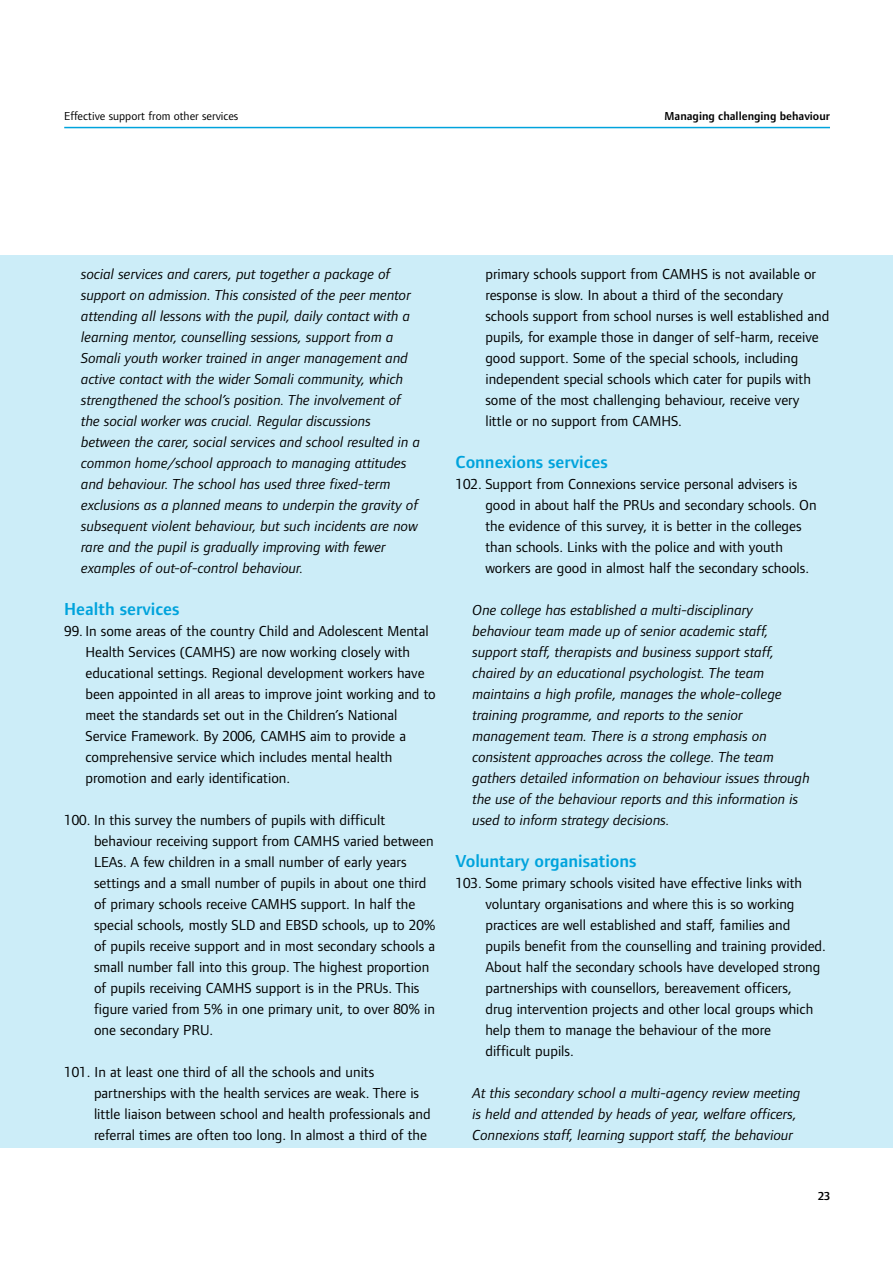
<style>
.page{position:relative;width:893px;height:1263px;background:#fff}
.page>*{position:absolute;margin:0;border:0;box-sizing:border-box;transform-origin:0 0}
.t1{font:600 18px "Foundry Form Sans";color:#00a3dc}
.t2{font:15px/21px "Foundry Form Sans";color:#000}
.t3{font:italic 15px/21px "Foundry Form Sans";color:#000}
.t4{font:12px "Foundry Form Sans";color:#000}
.t5{font:600 12px "Foundry Form Sans";color:#000}
</style>
<div class="page">
<hr style="left:64px;top:127px;width:766px;height:1px;background:#00a3dc">
<div style="left:0;top:255px;width:892px;height:893px;background:#ccedf8"></div>
<p class="t4" style="left:64px;top:112px;width:176px">Effective support from other services</p>
<p class="t5" style="left:664px;top:111px;width:167px">Managing challenging behaviour</p>
<p class="t3" style="left:81px;top:264px;width:340px">social services and carers, put together a package of support on admission. This consisted of the peer mentor attending all lessons with the pupil, daily contact with a learning mentor, counselling sessions, support from a Somali youth worker trained in anger management and active contact with the wider Somali community, which strengthened the school’s position. The involvement of the social worker was crucial. Regular discussions between the carer, social services and school resulted in a common home/school approach to managing attitudes and behaviour. The school has used three fixed-term exclusions as a planned means to underpin the gravity of subsequent violent behaviour, but such incidents are now rare and the pupil is gradually improving with fewer examples of out-of-control behaviour.</p>
<p class="t1" style="left:64px;top:602px;width:117px">Health services</p>
<p class="t2" style="left:85px;top:621px;width:352px;text-indent:-21px">99. In some areas of the country Child and Adolescent Mental Health Services (CAMHS) are now working closely with educational settings. Regional development workers have been appointed in all areas to improve joint working and to meet the standards set out in the Children’s National Service Framework. By 2006, CAMHS aim to provide a comprehensive service which includes mental health promotion and early identification.</p>
<p class="t2" style="left:94px;top:810px;width:343px;text-indent:-30px">100. In this survey the numbers of pupils with difficult behaviour receiving support from CAMHS varied between LEAs. A few children in a small number of early years settings and a small number of pupils in about one third of primary schools receive CAMHS support. In half the special schools, mostly SLD and EBSD schools, up to 20% of pupils receive support and in most secondary schools a small number fall into this group. The highest proportion of pupils receiving CAMHS support is in the PRUs. This figure varied from 5% in one primary unit, to over 80% in one secondary PRU.</p>
<p class="t2" style="left:94px;top:1062px;width:338px;text-indent:-30px">101. In at least one third of all the schools and units partnerships with the health services are weak. There is little liaison between school and health professionals and referral times are often too long. In almost a third of the</p>
<p class="t2" style="left:485px;top:264px;width:345px">primary schools support from CAMHS is not available or response is slow. In about a third of the secondary schools support from school nurses is well established and pupils, for example those in danger of self-harm, receive good support. Some of the special schools, including independent special schools which cater for pupils with some of the most challenging behaviour, receive very little or no support from CAMHS.</p>
<p class="t1" style="left:455px;top:455px;width:154px">Connexions services</p>
<p class="t2" style="left:485px;top:474px;width:333px;text-indent:-30px">102. Support from Connexions service personal advisers is good in about half the PRUs and secondary schools. On the evidence of this survey, it is better in the colleges than schools. Links with the police and with youth workers are good in almost half the secondary schools.</p>
<p class="t3" style="left:472px;top:600px;width:339px">One college has established a multi-disciplinary behaviour team made up of senior academic staff, support staff, therapists and business support staff, chaired by an educational psychologist. The team maintains a high profile, manages the whole-college training programme, and reports to the senior management team. There is a strong emphasis on consistent approaches across the college. The team gathers detailed information on behaviour issues through the use of the behaviour reports and this information is used to inform strategy decisions.</p>
<p class="t1" style="left:455px;top:854px;width:182px">Voluntary organisations</p>
<p class="t2" style="left:485px;top:873px;width:342px;text-indent:-30px">103. Some primary schools visited have effective links with voluntary organisations and where this is so working practices are well established and staff, families and pupils benefit from the counselling and training provided.<br>About half the secondary schools have developed strong partnerships with counsellors, bereavement officers,<br>drug intervention projects and other local groups which help them to manage the behaviour of the more<br>difficult pupils.</p>
<p class="t3" style="left:472px;top:1083px;width:329px">At this secondary school a multi-agency review meeting is held and attended by heads of year, welfare officers,<br>Connexions staff, learning support staff, the behaviour</p>
<p class="t5" style="left:818px;top:1191px;width:13px">23</p>
</div>
